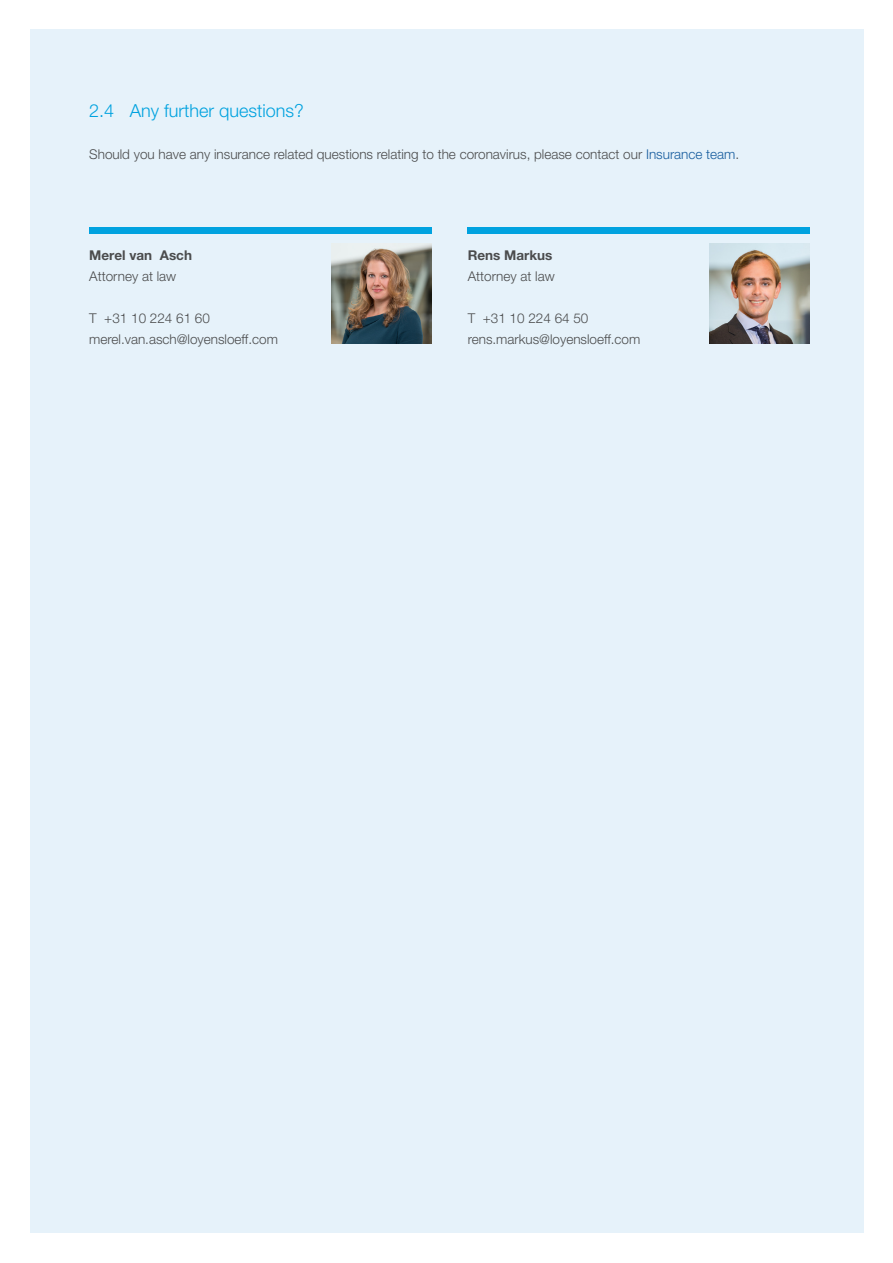
<style>
.page{position:relative;width:893px;height:1263px;background:#fff}
.page>*{position:absolute;margin:0;border:0;box-sizing:border-box;transform-origin:0 0}
.Kopje_12_pt{font:300 18px "Helvetica Neue LT Pro";color:#00a2df}
.Body{font:300 13.5px "Helvetica Neue LT Pro";color:#4b4c4d}
.Body-2{font:700 13.5px "Helvetica Neue LT Pro";color:#4b4c4d}
.s1{color:#175d9e}
</style>
<div class="page">
<div style="left:30px;top:30px;width:833px;height:1203px;background:#e6f2fa"></div>
<div style="left:89px;top:228px;width:343px;height:6px;background:#00a2df"></div>
<img style="left:331px;top:243px;width:100px;height:100px">
<div style="left:468px;top:228px;width:342px;height:6px;background:#00a2df"></div>
<img style="left:710px;top:243px;width:100px;height:100px">
<p class="Kopje_12_pt" style="left:89px;top:100px;width:216px">2.4 Any further questions?</p>
<p class="Body" style="left:89px;top:146px;width:651px">Should you have any insurance related questions relating to the coronavirus, please contact our <span class="s1">Insurance team</span>.</p>
<p class="Body-2" style="left:89px;top:247px;width:104px">Merel van Asch</p>
<p class="Body" style="left:89px;top:268px;width:89px">Attorney at law</p>
<p class="Body" style="left:89px;top:310px;width:122px">T +31 10 224 61 60</p>
<p class="Body" style="left:89px;top:331px;width:190px">merel.van.asch@loyensloeff.com</p>
<p class="Body-2" style="left:468px;top:247px;width:86px">Rens Markus</p>
<p class="Body" style="left:468px;top:268px;width:89px">Attorney at law</p>
<p class="Body" style="left:468px;top:310px;width:122px">T +31 10 224 64 50</p>
<p class="Body" style="left:468px;top:331px;width:174px">rens.markus@loyensloeff.com</p>
</div>
